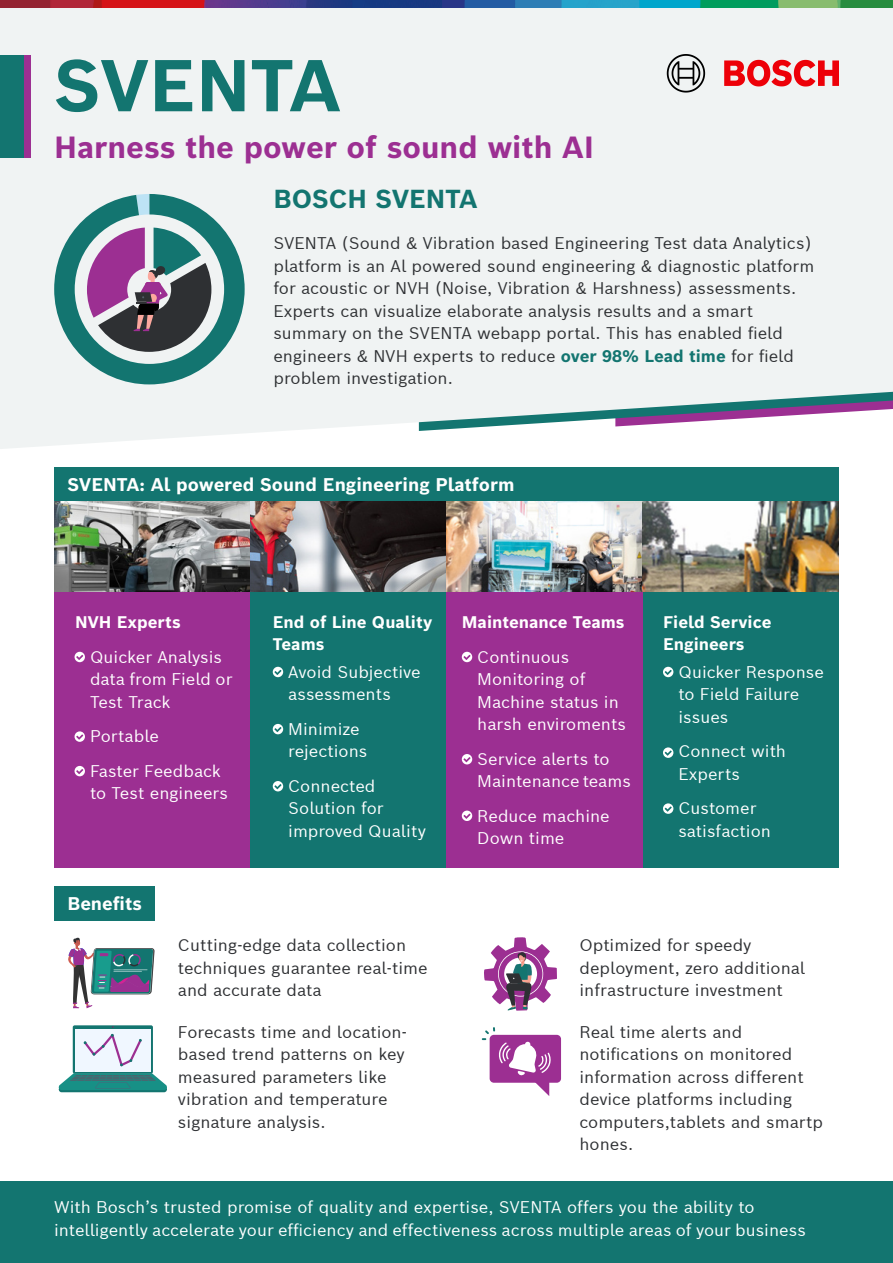
<style>
.page{position:relative;width:893px;height:1263px;background:#fff}
.page>*{position:absolute;margin:0;border:0;box-sizing:border-box;transform-origin:0 0}
.t1{font:700 71.55px "Bosch Sans";color:#137570}
.t2{font:700 30px "Bosch Sans";color:#9c2f92}
.t3{font:700 25.5px "Bosch Sans";color:#137570}
.t4{font:700 18px "Bosch Sans";color:#fff}
.t5{font:16.5px/22.5px "Bosch Sans";color:#2e3033}
.t6{font:16.5px/22.5px "Bosch Sans";color:#fff}
.t7{font:700 16.5px/22.5px "Bosch Sans";color:#fff}
.s1{font-weight:700;color:#137570}
</style>
<div class="page">
<div style="left:0;top:1181px;width:893px;height:82px;background:#137570"></div>
<svg style="left:0;top:7px;width:893px;height:442px;fill:#f0f3f3"></svg>
<svg style="left:724px;top:60px;width:115px;height:27px"></svg>
<svg style="left:667px;top:54px;width:38px;height:39px"></svg>
<div style="left:0;top:56px;width:24px;height:102px;background:#137570"></div>
<div style="left:24px;top:56px;width:6px;height:102px;background:#9c2f92"></div>
<img style="left:0;top:0;width:893px;height:7px">
<div style="left:54px;top:467px;width:785px;height:35px;background:#137570"></div>
<img style="left:54px;top:502px;width:785px;height:91px">
<div style="left:54px;top:593px;width:196px;height:275px;background:#9c2f92"></div>
<div style="left:250px;top:593px;width:196px;height:275px;background:#137570"></div>
<div style="left:643px;top:593px;width:196px;height:275px;background:#137570"></div>
<div style="left:446px;top:593px;width:197px;height:275px;background:#9c2f92"></div>
<svg style="left:75px;top:652px;width:10px;height:10px"></svg>
<svg style="left:273px;top:667px;width:10px;height:10px"></svg>
<svg style="left:663px;top:667px;width:10px;height:10px"></svg>
<svg style="left:462px;top:652px;width:10px;height:10px"></svg>
<svg style="left:462px;top:754px;width:10px;height:10px"></svg>
<svg style="left:462px;top:810px;width:10px;height:11px"></svg>
<svg style="left:663px;top:747px;width:10px;height:11px"></svg>
<svg style="left:663px;top:803px;width:10px;height:11px"></svg>
<svg style="left:273px;top:724px;width:10px;height:10px"></svg>
<svg style="left:273px;top:781px;width:10px;height:10px"></svg>
<svg style="left:75px;top:731px;width:10px;height:11px"></svg>
<svg style="left:75px;top:766px;width:10px;height:10px"></svg>
<div style="left:73px;top:1025px;width:80px;height:48px;background:#66a5a2;border-radius:2px"></div>
<div style="left:54px;top:886px;width:100px;height:35px;background:#137570"></div>
<svg style="left:484px;top:937px;width:73px;height:74px"></svg>
<svg style="left:58px;top:1026px;width:109px;height:66px"></svg>
<div style="left:490px;top:1035px;width:71px;height:48px;background:#9c2f92;border-radius:4px"></div>
<svg style="left:482px;top:1027px;width:69px;height:69px"></svg>
<svg style="left:68px;top:937px;width:87px;height:71px"></svg>
<svg style="left:54px;top:194px;width:191px;height:190px"></svg>
<h1 class="t1" style="left:54px;top:37px;width:288px">SVENTA</h1>
<h2 class="t2" style="left:54px;top:127px;width:542px">Harness the power of sound with AI</h2>
<h3 class="t3" style="left:273px;top:182px;width:206px">BOSCH SVENTA</h3>
<p class="t5" style="left:273px;top:232px;width:542px">SVENTA (Sound &amp; Vibration based Engineering Test data Analytics) platform is an Al powered sound engineering &amp; diagnostic platform for acoustic or NVH (Noise, Vibration &amp; Harshness) assessments.<br>Experts can visualize elaborate analysis results and a smart summary on the SVENTA webapp portal. This has enabled field engineers &amp; NVH experts to reduce <span class="s1">over 98% Lead time</span> for field problem investigation.</p>
<p class="t4" style="left:68px;top:473px;width:448px">SVENTA: Al powered Sound Engineering Platform</p>
<p class="t7" style="left:75px;top:610px;width:107px">NVH Experts</p>
<p class="t7" style="left:273px;top:610px;width:161px">End of Line Quality<br>Teams</p>
<p class="t7" style="left:663px;top:610px;width:110px">Field Service<br>Engineers</p>
<p class="t7" style="left:462px;top:610px;width:164px">Maintenance Teams</p>
<p class="t6" style="left:90px;top:645px;width:144px">Quicker Analysis data from Field or<br>Test Track</p>
<p class="t6" style="left:90px;top:718px;width:133px;line-height:34.5px">Portable<br>Faster Feedback</p>
<p class="t6" style="left:90px;top:781px;width:139px">to Test engineers</p>
<p class="t6" style="left:477px;top:645px;width:150px">Continuous<br>Monitoring of<br>Machine status in harsh enviroments</p>
<p class="t6" style="left:477px;top:747px;width:155px">Service alerts to<br>Maintenance teams</p>
<p class="t6" style="left:477px;top:804px;width:134px">Reduce machine<br>Down time</p>
<p class="t6" style="left:288px;top:660px;width:134px">Avoid Subjective assessments</p>
<p class="t6" style="left:288px;top:717px;width:81px">Minimize rejections</p>
<p class="t6" style="left:288px;top:774px;width:139px">Connected<br>Solution for improved Quality</p>
<p class="t6" style="left:678px;top:660px;width:147px">Quicker Response to Field Failure issues</p>
<p class="t6" style="left:678px;top:739px;width:109px">Connect with<br>Experts</p>
<p class="t6" style="left:678px;top:796px;width:94px">Customer satisfaction</p>
<p class="t4" style="left:68px;top:892px;width:76px">Benefits</p>
<p class="t5" style="left:178px;top:933px;width:251px">Cutting-edge data collection techniques guarantee real-time and accurate data</p>
<p class="t5" style="left:178px;top:1020px;width:230px">Forecasts time and location&shy;based trend patterns on key measured parameters like vibration and temperature signature analysis.</p>
<p class="t5" style="left:579px;top:933px;width:227px">Optimized for speedy deployment, zero additional infrastructure investment</p>
<p class="t5" style="left:579px;top:1020px;width:245px">Real time alerts and notifications on monitored information across different device platforms including computers,tablets and smartp hones.</p>
<p class="t6" style="left:54px;top:1195px;width:753px">With Bosch’s trusted promise of quality and expertise, SVENTA offers you the ability to intelligently accelerate your efficiency and effectiveness across multiple areas of your business</p>
</div>
